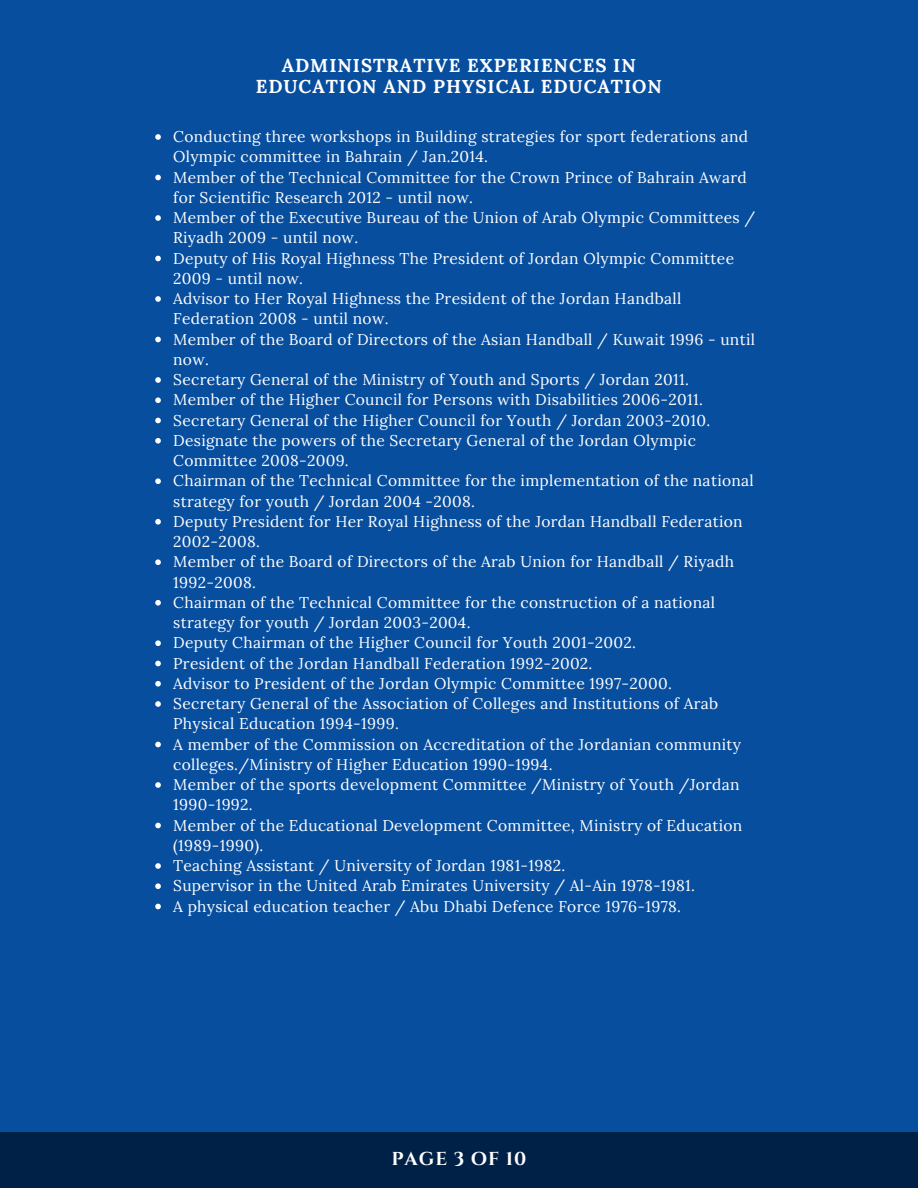
<style>
.page{position:relative;width:918px;height:1188px;background:#fff}
.page>*{position:absolute;margin:0;border:0;box-sizing:border-box;transform-origin:0 0}
.t1{font:700 18.75px/21.3px "Lora";letter-spacing:.05em;color:#fff;text-align:center}
.t2{font:700 18.75px "Cinzel";letter-spacing:.05em;color:#fff}
.t3{font:15.6px/20.2px "Lora";letter-spacing:.02em;color:#fff}
</style>
<div class="page">
<div style="left:0;top:0;width:918px;height:1133px;background:#074e9f"></div>
<svg style="left:155px;top:134px;width:6px;height:6px"></svg>
<svg style="left:155px;top:175px;width:6px;height:5px"></svg>
<svg style="left:155px;top:215px;width:6px;height:6px"></svg>
<svg style="left:155px;top:256px;width:6px;height:5px"></svg>
<svg style="left:155px;top:296px;width:6px;height:6px"></svg>
<svg style="left:155px;top:337px;width:6px;height:5px"></svg>
<svg style="left:155px;top:377px;width:6px;height:6px"></svg>
<svg style="left:155px;top:397px;width:6px;height:6px"></svg>
<svg style="left:155px;top:418px;width:6px;height:5px"></svg>
<svg style="left:155px;top:438px;width:6px;height:6px"></svg>
<svg style="left:155px;top:478px;width:6px;height:6px"></svg>
<svg style="left:155px;top:519px;width:6px;height:6px"></svg>
<svg style="left:155px;top:559px;width:6px;height:6px"></svg>
<svg style="left:155px;top:600px;width:6px;height:6px"></svg>
<svg style="left:155px;top:640px;width:6px;height:6px"></svg>
<svg style="left:155px;top:661px;width:6px;height:5px"></svg>
<svg style="left:155px;top:681px;width:6px;height:6px"></svg>
<svg style="left:155px;top:701px;width:6px;height:6px"></svg>
<svg style="left:155px;top:742px;width:6px;height:5px"></svg>
<svg style="left:155px;top:782px;width:6px;height:6px"></svg>
<svg style="left:155px;top:823px;width:6px;height:5px"></svg>
<svg style="left:155px;top:863px;width:6px;height:6px"></svg>
<svg style="left:155px;top:883px;width:6px;height:6px"></svg>
<svg style="left:155px;top:904px;width:6px;height:5px"></svg>
<div style="left:0;top:1132px;width:918px;height:56px;background:#002147"></div>
<p class="t1" style="left:256px;top:54px;width:408px">ADMINISTRATIVE EXPERIENCES IN<br>EDUCATION AND PHYSICAL EDUCATION</p>
<p class="t3" style="left:173px;top:126px;width:583px">Conducting three workshops in Building strategies for sport federations and Olympic committee in Bahrain / Jan.2014.<br>Member of the Technical Committee for the Crown Prince of Bahrain Award for Scientific Research 2012 - until now.<br>Member of the Executive Bureau of the Union of Arab Olympic Committees / Riyadh 2009 - until now.<br>Deputy of His Royal Highness The President of Jordan Olympic Committee 2009 - until now.<br>Advisor to Her Royal Highness the President of the Jordan Handball Federation 2008 - until now.<br>Member of the Board of Directors of the Asian Handball / Kuwait 1996 - until now.<br>Secretary General of the Ministry of Youth and Sports / Jordan 2011.<br>Member of the Higher Council for Persons with Disabilities 2006-2011.<br>Secretary General of the Higher Council for Youth / Jordan 2003-2010.<br>Designate the powers of the Secretary General of the Jordan Olympic Committee 2008-2009.<br>Chairman of the Technical Committee for the implementation of the national strategy for youth / Jordan 2004 -2008.<br>Deputy President for Her Royal Highness of the Jordan Handball Federation 2002-2008.<br>Member of the Board of Directors of the Arab Union for Handball / Riyadh 1992-2008.<br>Chairman of the Technical Committee for the construction of a national strategy for youth / Jordan 2003-2004.<br>Deputy Chairman of the Higher Council for Youth 2001-2002.<br>President of the Jordan Handball Federation 1992-2002.<br>Advisor to President of the Jordan Olympic Committee 1997-2000.<br>Secretary General of the Association of Colleges and Institutions of Arab Physical Education 1994-1999.<br>A member of the Commission on Accreditation of the Jordanian community colleges./Ministry of Higher Education 1990-1994.<br>Member of the sports development Committee /Ministry of Youth /Jordan 1990-1992.<br>Member of the Educational Development Committee, Ministry of Education (1989-1990).<br>Teaching Assistant / University of Jordan 1981-1982.<br>Supervisor in the United Arab Emirates University / Al-Ain 1978-1981.<br>A physical education teacher / Abu Dhabi Defence Force 1976-1978.</p>
<p class="t2" style="left:391px;top:1147px;width:136px">PAGE 3 OF 10</p>
</div>
